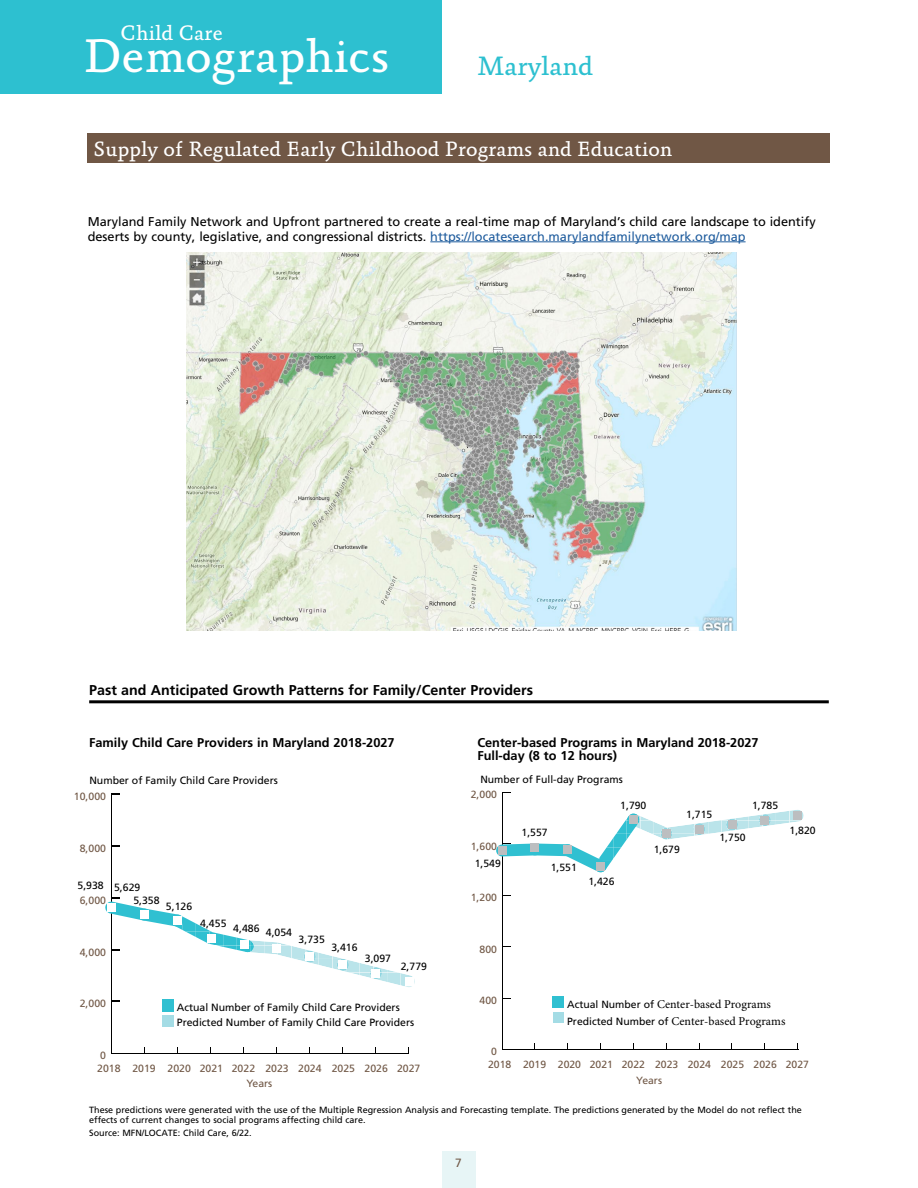
<style>
.page{position:relative;width:918px;height:1188px;background:#fff}
.page>*{position:absolute;margin:0;border:0;box-sizing:border-box;transform-origin:0 0}
.t1{font:47.85px "Absara";letter-spacing:.005em;color:#fff}
.t2{font:27px "Absara";color:#2dc0d0}
.t3{font:21.3px "Absara";color:#fff}
.t4{font:21px "Absara";color:#fff}
.chartheads{font:700 14.25px "Frutiger";color:#000}
.chartheads-2{font:12.75px/15px "Frutiger";color:#000}
.t5{font:700 12.75px/13.5px "Frutiger";color:#000}
.t6{font:12px/16.8px "Minion Pro";color:#000}
.t7{font:12px "Frutiger";color:#705745}
.t8{font:10.5px "Frutiger";color:#000}
.t9{font:10.5px "Frutiger";color:#705745}
.t10{font:9px/10.5px "Frutiger";color:#000}
.s1{color:#205d9e}
.s2{font-family:"Frutiger";font-size:10.5px}
</style>
<div class="page">
<hr style="left:89px;top:700px;width:740px;height:3px;background:#000">
<hr style="left:111px;top:1053px;width:298px;height:1px;background:#000">
<hr style="left:111px;top:794px;width:1px;height:259px;background:#000">
<svg style="left:112px;top:845px;width:8px;height:2px"></svg>
<svg style="left:105px;top:897px;width:310px;height:90px"></svg>
<div style="left:107px;top:903px;width:9px;height:9px;background:#fff"></div>
<div style="left:140px;top:910px;width:9px;height:9px;background:#fff"></div>
<div style="left:173px;top:916px;width:9px;height:9px;background:#fff"></div>
<div style="left:241px;top:941px;width:8px;height:8px;background:#fff"></div>
<div style="left:207px;top:934px;width:9px;height:9px;background:#fff"></div>
<div style="left:272px;top:944px;width:9px;height:9px;background:#fff"></div>
<div style="left:306px;top:952px;width:8px;height:9px;background:#fff"></div>
<div style="left:339px;top:961px;width:8px;height:8px;background:#fff"></div>
<div style="left:372px;top:969px;width:8px;height:8px;background:#fff"></div>
<div style="left:405px;top:977px;width:8px;height:9px;background:#fff"></div>
<div style="left:162px;top:1000px;width:11px;height:11px;background:#30c0d1"></div>
<div style="left:162px;top:1016px;width:8px;height:11px;background:#a4dce5"></div>
<svg style="left:170px;top:1016px;width:3px;height:11px"></svg>
<hr style="left:502px;top:1049px;width:297px;height:1px;background:#000">
<hr style="left:502px;top:793px;width:1px;height:257px;background:#000">
<svg style="left:496px;top:810px;width:308px;height:63px"></svg>
<div style="left:498px;top:846px;width:8px;height:9px;background:#bcbec0"></div>
<div style="left:531px;top:844px;width:8px;height:8px;background:#bcbec0"></div>
<div style="left:564px;top:846px;width:8px;height:8px;background:#bcbec0"></div>
<div style="left:596px;top:862px;width:9px;height:8px;background:#bcbec0"></div>
<div style="left:629px;top:815px;width:9px;height:9px;background:#bcbec0"></div>
<div style="left:662px;top:829px;width:9px;height:9px;background:#bcbec0"></div>
<div style="left:695px;top:825px;width:8px;height:8px;background:#bcbec0"></div>
<div style="left:728px;top:820px;width:8px;height:9px;background:#bcbec0"></div>
<div style="left:761px;top:816px;width:8px;height:8px;background:#bcbec0"></div>
<div style="left:794px;top:811px;width:8px;height:9px;background:#bcbec0"></div>
<div style="left:553px;top:997px;width:11px;height:11px;background:#30c0d1"></div>
<div style="left:553px;top:1012px;width:8px;height:11px;background:#a4dce5"></div>
<svg style="left:561px;top:1012px;width:3px;height:11px"></svg>
<div style="left:442px;top:1151px;width:34px;height:37px;background:#e7f5f6"></div>
<div style="left:0;top:0;width:441px;height:93px;background:#2dc0d0"></div>
<div style="left:87px;top:133px;width:742px;height:30px;background:#705745"></div>
<img style="left:186px;top:252px;width:550px;height:379px">
<hr style="left:430px;top:242px;width:316px;height:1px;background:#205d9e">
<p class="t3" style="left:121px;top:20px;width:104px">Child Care</p>
<p class="t1" style="left:83px;top:28px;width:308px">Demographics</p>
<p class="t2" style="left:477px;top:50px;width:117px">Maryland</p>
<p class="t4" style="left:93px;top:137px;width:580px">Supply of Regulated Early Childhood Programs and Education</p>
<p class="chartheads-2" style="left:88px;top:214px;width:730px">Maryland Family Network and Upfront partnered to create a real-time map of Maryland’s child care landscape to identify deserts by county, legislative, and congressional districts. <span class="s1">https://locatesearch.marylandfamilynetwork.org/map</span></p>
<p class="chartheads" style="left:89px;top:681px;width:445px">Past and Anticipated Growth Patterns for Family/Center Providers</p>
<p class="t5" style="left:89px;top:736px;width:307px">Family Child Care Providers in Maryland 2018-2027</p>
<p class="t5" style="left:477px;top:736px;width:283px">Center-based Programs in Maryland 2018-2027<br>Full-day (8 to 12 hours)</p>
<p class="t8" style="left:89px;top:775px;width:190px">Number of Family Child Care Providers</p>
<p class="t9" style="left:74px;top:790px;width:34px">10,000</p>
<p class="t9" style="left:80px;top:842px;width:28px">8,000</p>
<p class="t8" style="left:78px;top:879px;width:28px">5,938</p>
<p class="t8" style="left:114px;top:881px;width:28px">5,629</p>
<p class="t9" style="left:80px;top:894px;width:28px">6,000</p>
<p class="t8" style="left:133px;top:894px;width:28px">5,358</p>
<p class="t8" style="left:166px;top:900px;width:28px">5,126</p>
<p class="t9" style="left:80px;top:946px;width:28px">4,000</p>
<p class="t8" style="left:200px;top:917px;width:28px">4,455</p>
<p class="t8" style="left:233px;top:922px;width:28px">4,486</p>
<p class="t8" style="left:266px;top:926px;width:28px">4,054</p>
<p class="t8" style="left:299px;top:934px;width:28px">3,735</p>
<p class="t8" style="left:331px;top:941px;width:28px">3,416</p>
<p class="t8" style="left:365px;top:952px;width:28px">3,097</p>
<p class="t8" style="left:401px;top:960px;width:28px">2,779</p>
<p class="t9" style="left:80px;top:997px;width:28px">2,000</p>
<p class="t9" style="left:100px;top:1049px;width:7px">0</p>
<p class="t8" style="left:177px;top:1001px;width:224px">Actual Number of Family Child Care Providers</p>
<p class="t8" style="left:177px;top:1016px;width:239px">Predicted Number of Family Child Care Providers</p>
<p class="t9" style="left:97px;top:1062px;width:325px">2018 2019 2020 2021 2022 2023 2024 2025 2026 2027</p>
<p class="t9" style="left:246px;top:1078px;width:28px">Years</p>
<p class="t8" style="left:480px;top:773px;width:144px">Number of Full-day Programs</p>
<p class="t9" style="left:471px;top:788px;width:28px">2,000</p>
<p class="t9" style="left:471px;top:840px;width:28px">1,600</p>
<p class="t8" style="left:475px;top:857px;width:28px">1,549</p>
<p class="t9" style="left:471px;top:891px;width:28px">1,200</p>
<p class="t9" style="left:480px;top:943px;width:19px">800</p>
<p class="t9" style="left:480px;top:994px;width:19px">400</p>
<p class="t9" style="left:491px;top:1045px;width:7px">0</p>
<p class="t8" style="left:522px;top:826px;width:28px">1,557</p>
<p class="t8" style="left:551px;top:861px;width:28px">1,551</p>
<p class="t8" style="left:620px;top:800px;width:28px">1,790</p>
<p class="t8" style="left:686px;top:808px;width:28px">1,715</p>
<p class="t8" style="left:654px;top:843px;width:28px">1,679</p>
<p class="t8" style="left:752px;top:800px;width:28px">1,785</p>
<p class="t8" style="left:720px;top:832px;width:28px">1,750</p>
<p class="t8" style="left:588px;top:875px;width:28px">1,426</p>
<p class="t8" style="left:790px;top:824px;width:28px">1,820</p>
<p class="t6" style="left:567px;top:996px;width:220px"><span class="s2">Actual Number of</span> Center-based Programs<br><span class="s2">Predicted Number of</span> Center-based Programs</p>
<p class="t9" style="left:488px;top:1059px;width:322px">2018 2019 2020 2021 2022 2023 2024 2025 2026 2027</p>
<p class="t9" style="left:636px;top:1074px;width:27px">Years</p>
<p class="t10" style="left:89px;top:1104px;width:714px">These predictions were generated with the use of the Multiple Regression Analysis and Forecasting template. The predictions generated by the Model do not reflect the effects of current changes to social programs affecting child care.</p>
<p class="t10" style="left:89px;top:1128px;width:164px">Source: MFN/LOCATE: Child Care, 6/22.</p>
<p class="t7" style="left:455px;top:1155px;width:8px">7</p>
</div>
